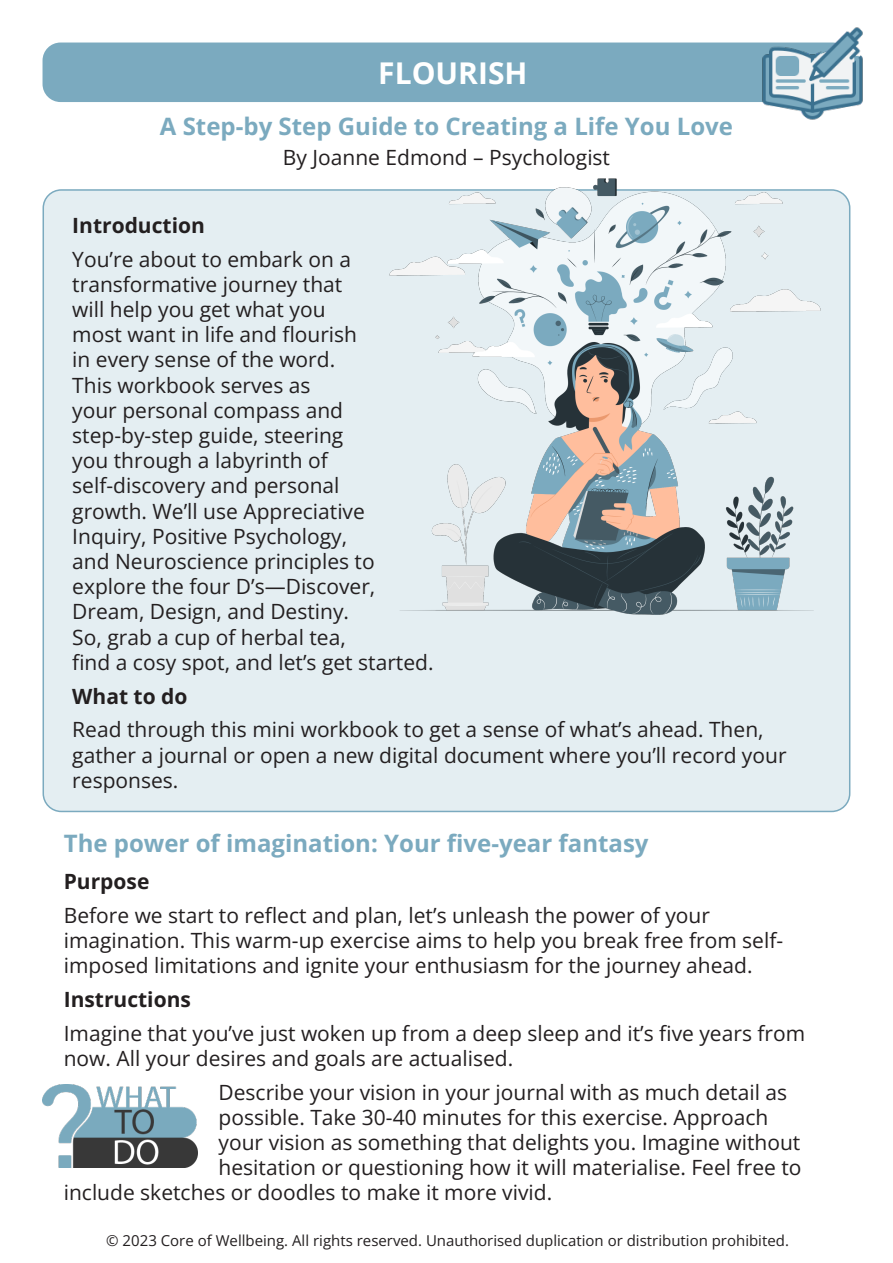
<style>
.page{position:relative;width:893px;height:1263px;background:#fff}
.page>*{position:absolute;margin:0;border:0;box-sizing:border-box;transform-origin:0 0}
.t1{font:700 30px "Open Sans";color:#fff}
.t2{font:700 24px "Open Sans";color:#7baabf}
.t3{font:21px/25.2px "Open Sans";color:#231f20}
.t4{font:700 21px "Open Sans";color:#231f20}
.t5{font:15px "Open Sans";color:#231f20}
</style>
<div class="page">
<div style="left:43px;top:190px;width:807px;height:621px;background:#e4eef2;border-radius:18px"></div>
<div style="left:43px;top:43px;width:807px;height:59px;background:#7baabf;border-radius:18px"></div>
<img style="left:759px;top:27px;width:104px;height:93px">
<img style="left:382px;top:178px;width:468px;height:459px">
<img style="left:43px;top:1085px;width:154px;height:83px">
<p class="t1" style="left:378px;top:53px;width:151px">FLOURISH</p>
<p class="t2" style="left:160px;top:110px;width:575px">A Step-by Step Guide to Creating a Life You Love</p>
<p class="t3" style="left:283px;top:144px;width:329px">By Joanne Edmond – Psychologist</p>
<p class="t4" style="left:72px;top:211px;width:134px">Introduction</p>
<p class="t3" style="left:72px;top:246px;width:363px">You’re about to embark on a transformative journey that<br>will help you get what you<br>most want in life and flourish<br>in every sense of the word.<br>This workbook serves as<br>your personal compass and step-by-step guide, steering<br>you through a labyrinth of self-discovery and personal<br>growth. We’ll use Appreciative<br>Inquiry, Positive Psychology,<br>and Neuroscience principles to explore the four D’s—Discover,<br>Dream, Design, and Destiny.<br>So, grab a cup of herbal tea,<br>find a cosy spot, and let’s get started.</p>
<p class="t4" style="left:72px;top:682px;width:117px">What to do</p>
<p class="t3" style="left:72px;top:716px;width:716px">Read through this mini workbook to get a sense of what’s ahead. Then, gather a journal or open a new digital document where you’ll record your responses.</p>
<p class="t2" style="left:64px;top:827px;width:586px">The power of imagination: Your five-year fantasy</p>
<p class="t4" style="left:64px;top:867px;width:87px">Purpose</p>
<p class="t3" style="left:64px;top:902px;width:721px">Before we start to reflect and plan, let’s unleash the power of your imagination. This warm-up exercise aims to help you break free from self&shy;imposed limitations and ignite your enthusiasm for the journey ahead.</p>
<p class="t4" style="left:64px;top:985px;width:129px">Instructions</p>
<p class="t3" style="left:64px;top:1020px;width:743px">Imagine that you’ve just woken up from a deep sleep and it’s five years from now. All your desires and goals are actualised.</p>
<p class="t3" style="left:219px;top:1079px;width:570px">Describe your vision in your journal with as much detail as</p>
<p class="t3" style="left:219px;top:1104px;width:551px">possible. Take 30-40 minutes for this exercise. Approach</p>
<p class="t3" style="left:219px;top:1129px;width:583px">your vision as something that delights you. Imagine without</p>
<p class="t3" style="left:219px;top:1154px;width:584px">hesitation or questioning how it will materialise. Feel free to</p>
<p class="t3" style="left:64px;top:1180px;width:490px">include sketches or doodles to make it more vivid.</p>
<p class="t5" style="left:106px;top:1230px;width:684px">© 2023 Core of Wellbeing. All rights reserved. Unauthorised duplication or distribution prohibited.</p>
</div>
